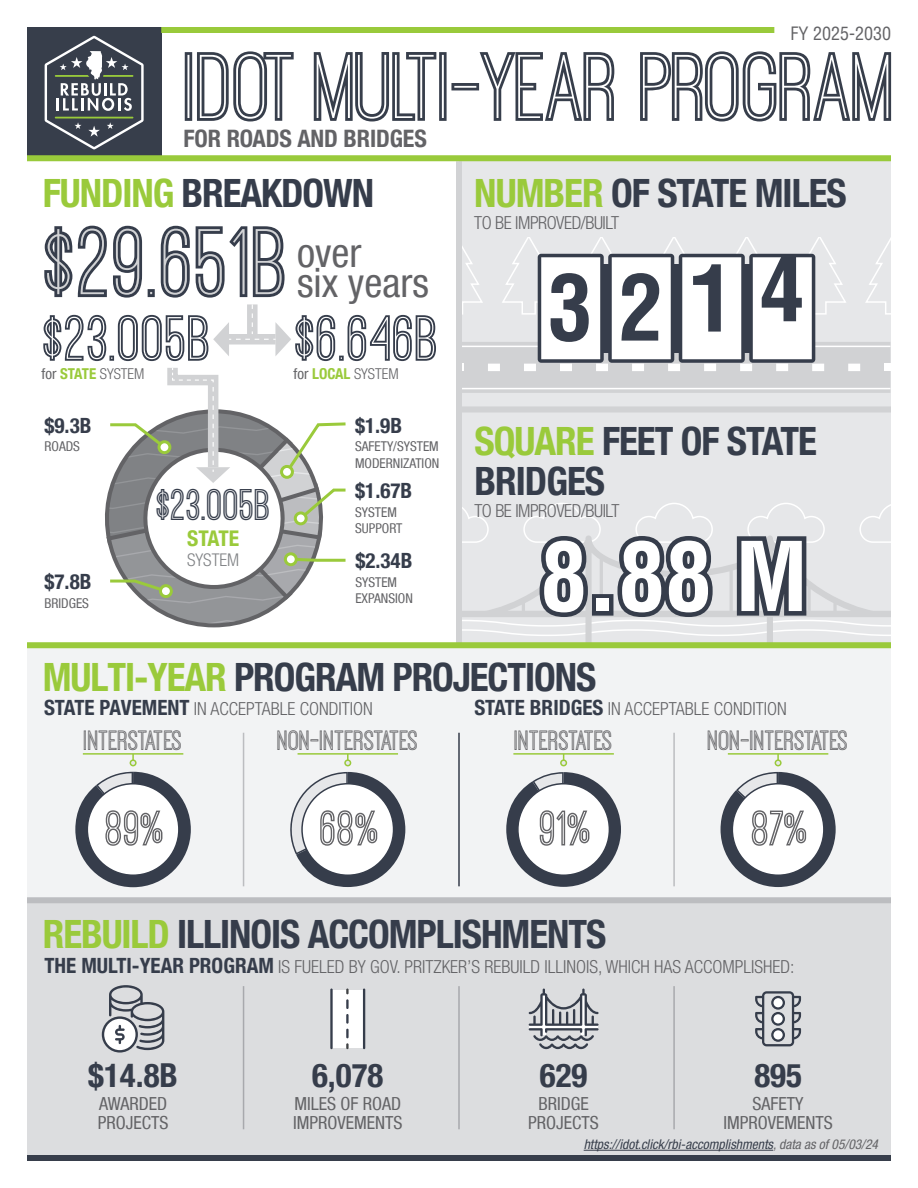
<style>
.page{position:relative;width:918px;height:1188px;background:#fff}
.page>*{position:absolute;margin:0;border:0;box-sizing:border-box;transform-origin:0 0}
.t1{font:102px "Ostrich Sans Inline";letter-spacing:-.025em;color:#373e4b}
.t2{font:700 condensed 93.6px "Helvetica LT Std";color:#fff}
.t3{font:700 condensed 89.7px "Helvetica LT Std";color:#363d4b}
.t4{font:67.5px "Ostrich Sans Inline";color:#363d4b}
.t5{font:51.75px "Ostrich Sans Inline";color:#636366}
.t6{font:45.9px "Ostrich Sans Inline";color:#363d4b}
.t7{font:condensed 40.5px/29.5px "Helvetica Neue LT Com";color:#636366}
.t8{font:700 condensed 39px/40.5px "Helvetica Neue LT Com";letter-spacing:-.025em;color:#363d4b}
.t9{font:700 condensed 33px "Helvetica Neue LT Com";color:#363d4b}
.t10{font:28.95px "Ostrich Sans Inline";letter-spacing:-.005em;color:#636366}
.t11{font:700 condensed 24px "Helvetica Neue LT Com";letter-spacing:-.005em;color:#636366}
.t12{font:700 condensed 21.6px "Helvetica Neue LT Com";letter-spacing:-.025em;color:#9aca3b}
.t13{font:700 condensed 21px "Helvetica Neue LT Com";color:#363d4b}
.t14{font:300 condensed 18px "Helvetica Neue LT Com";color:#636366}
.t15{font:condensed 18px/19.5px "Helvetica Neue LT Com";color:#636366}
.t16{font:300 condensed 18px "Helvetica Neue LT Com";letter-spacing:-.025em;color:#636366}
.t17{font:condensed 18px "Helvetica LT Std";color:#636366}
.t18{font:300 condensed 17.55px "Helvetica Neue LT Com";color:#808285}
.t19{font:300 condensed 15px "Helvetica Neue LT Com";color:#636366}
.t20{font:condensed 13.5px/16.2px "Helvetica Neue LT Com";color:#636366}
.t21{font:italic condensed 13.5px "Helvetica Neue LT Com";color:#373e4b}
.s1{color:#9aca3b}
.s2{font-weight:400}
.s3{font-weight:700;color:#9aca3b}
.s4{font-weight:700;font-size:21px;color:#363d4b}
.s5{color:#636366}
</style>
<div class="page">
<div style="left:27px;top:645px;width:864px;height:272px;background:#f2f3f4"></div>
<div style="left:27px;top:900px;width:864px;height:258px;background:#dcdddf"></div>
<div style="left:460px;top:161px;width:431px;height:484px;background:#e6e7e9"></div>
<div style="left:27px;top:897px;width:864px;height:6px;background:#bcbdc0"></div>
<div style="left:458px;top:342px;width:432px;height:51px;background:#d1d2d4"></div>
<hr style="left:458px;top:388px;width:432px;height:1px;background:#fff">
<svg style="left:462px;top:237px;width:428px;height:134px"></svg>
<div style="left:456px;top:161px;width:6px;height:484px;background:#d1d2d4"></div>
<div style="left:27px;top:642px;width:864px;height:6px;background:#9aca3b"></div>
<hr style="left:298px;top:753px;width:100px;height:2px;background:#9aca3b">
<hr style="left:83px;top:753px;width:100px;height:2px;background:#9aca3b">
<svg style="left:130px;top:754px;width:6px;height:12px"></svg>
<div style="left:130px;top:759px;width:7px;height:7px;border:2px solid #9aca3b;border-radius:50%"></div>
<hr style="left:243px;top:733px;width:1px;height:153px;background:#bcbdc0">
<hr style="left:728px;top:753px;width:100px;height:2px;background:#9aca3b">
<hr style="left:458px;top:733px;width:2px;height:153px;background:#363d4b">
<hr style="left:513px;top:753px;width:101px;height:2px;background:#9aca3b">
<hr style="left:673px;top:733px;width:2px;height:153px;background:#bcbdc0">
<svg style="left:345px;top:754px;width:6px;height:12px"></svg>
<div style="left:344px;top:759px;width:7px;height:7px;border:2px solid #9aca3b;border-radius:50%"></div>
<svg style="left:561px;top:754px;width:5px;height:12px"></svg>
<div style="left:560px;top:759px;width:7px;height:7px;border:2px solid #9aca3b;border-radius:50%"></div>
<svg style="left:775px;top:754px;width:6px;height:12px"></svg>
<div style="left:775px;top:759px;width:7px;height:7px;border:2px solid #9aca3b;border-radius:50%"></div>
<svg style="left:75px;top:772px;width:116px;height:115px"></svg>
<svg style="left:290px;top:772px;width:115px;height:115px"></svg>
<svg style="left:506px;top:772px;width:115px;height:115px"></svg>
<svg style="left:721px;top:772px;width:115px;height:115px"></svg>
<svg style="left:253px;top:226px;width:32px;height:71px"></svg>
<svg style="left:196px;top:226px;width:51px;height:72px"></svg>
<svg style="left:161px;top:226px;width:29px;height:72px"></svg>
<svg style="left:148px;top:289px;width:7px;height:8px"></svg>
<svg style="left:113px;top:226px;width:29px;height:72px"></svg>
<svg style="left:78px;top:226px;width:29px;height:71px"></svg>
<svg style="left:44px;top:226px;width:28px;height:71px"></svg>
<svg style="left:105px;top:304px;width:241px;height:324px"></svg>
<svg style="left:460px;top:503px;width:431px;height:140px"></svg>
<div style="left:459px;top:406px;width:432px;height:6px;background:#d1d2d4"></div>
<hr style="left:243px;top:986px;width:1px;height:143px;background:#a8a9ad">
<hr style="left:458px;top:986px;width:2px;height:143px;background:#a8a9ad">
<hr style="left:673px;top:986px;width:2px;height:143px;background:#a8a9ad">
<svg style="left:529px;top:989px;width:70px;height:60px"></svg>
<div style="left:331px;top:990px;width:33px;height:58px;background:#fff"></div>
<hr style="left:330px;top:989px;width:3px;height:60px;background:#363d4b">
<hr style="left:363px;top:989px;width:2px;height:60px;background:#363d4b">
<svg style="left:346px;top:989px;width:3px;height:60px"></svg>
<svg style="left:102px;top:985px;width:62px;height:68px"></svg>
<svg style="left:755px;top:991px;width:46px;height:55px"></svg>
<div style="left:27px;top:1155px;width:864px;height:6px;background:#373e4b"></div>
<div style="left:27px;top:27px;width:134px;height:128px;background:#373e4b"></div>
<svg style="left:45px;top:36px;width:99px;height:113px"></svg>
<div style="left:27px;top:155px;width:864px;height:6px;background:#99ca3b"></div>
<div style="left:161px;top:27px;width:613px;height:6px;background:#99ca3b"></div>
<hr style="left:584px;top:1150px;width:189px;height:1px;background:#373e4b">
<p class="t17" style="left:791px;top:23px;width:102px">FY 2025-2030</p>
<p class="t1" style="left:184px;top:34px;width:713px">IDOT MULTI-YEAR PROGRAM</p>
<p class="t11" style="left:184px;top:125px;width:245px">FOR ROADS AND BRIDGES</p>
<p class="t8" style="left:43px;top:174px;width:333px"><span class="s1">FUNDING</span> BREAKDOWN</p>
<p class="t4" style="left:42px;top:304px;width:171px">$23.005B</p>
<p class="t19" style="left:42px;top:365px;width:104px"><span class="s2">for</span> <span class="s3">STATE</span> SYSTEM</p>
<p class="t13" style="left:44px;top:413px;width:48px">$9.3B</p>
<p class="t20" style="left:44px;top:438px;width:37px">ROADS</p>
<p class="t13" style="left:44px;top:569px;width:48px">$7.8B</p>
<p class="t20" style="left:45px;top:595px;width:46px">BRIDGES</p>
<p class="t6" style="left:155px;top:482px;width:117px">$23.005B</p>
<p class="t12" style="left:187px;top:525px;width:54px">STATE</p>
<p class="t18" style="left:187px;top:550px;width:54px">SYSTEM</p>
<p class="t7" style="left:297px;top:238px;width:133px">over<br>six years</p>
<p class="t4" style="left:293px;top:304px;width:147px">$6.646B</p>
<p class="t19" style="left:293px;top:365px;width:107px"><span class="s2">for</span> <span class="s3">LOCAL</span> SYSTEM</p>
<p class="t13" style="left:355px;top:413px;width:48px">$1.9B</p>
<p class="t20" style="left:355px;top:438px;width:86px">SAFETY/SYSTEM<br>MODERNIZATION</p>
<p class="t13" style="left:355px;top:478px;width:59px">$1.67B</p>
<p class="t20" style="left:355px;top:504px;width:49px">SYSTEM<br>SUPPORT</p>
<p class="t13" style="left:355px;top:548px;width:59px">$2.34B</p>
<p class="t20" style="left:355px;top:574px;width:59px">SYSTEM<br>EXPANSION</p>
<p class="t8" style="left:474px;top:174px;width:374px"><span class="s1">NUMBER</span> OF STATE MILES</p>
<p class="t16" style="left:474px;top:212px;width:147px">TO BE IMPROVED/BUILT</p>
<p class="t3" style="left:548px;top:247px;width:258px">3214</p>
<p class="t8" style="left:474px;top:421px;width:344px"><span class="s1">SQUARE</span> FEET OF STATE<br>BRIDGES</p>
<p class="t16" style="left:474px;top:500px;width:147px">TO BE IMPROVED/BUILT</p>
<p class="t2" style="left:540px;top:518px;width:269px">8.88 M</p>
<p class="t8" style="left:43px;top:657px;width:555px"><span class="s1">MULTI-YEAR</span> PROGRAM PROJECTIONS</p>
<p class="t14" style="left:44px;top:699px;width:330px"><span class="s4">STATE PAVEMENT</span> IN ACCEPTABLE CONDITION</p>
<p class="t14" style="left:474px;top:699px;width:314px"><span class="s4">STATE BRIDGES</span> IN ACCEPTABLE CONDITION</p>
<p class="t10" style="left:84px;top:725px;width:100px">INTERSTATES</p>
<p class="t10" style="left:277px;top:725px;width:142px">NON-INTERSTATES</p>
<p class="t10" style="left:514px;top:725px;width:100px">INTERSTATES</p>
<p class="t10" style="left:708px;top:725px;width:142px">NON-INTERSTATES</p>
<p class="t5" style="left:106px;top:802px;width:61px">89%</p>
<p class="t5" style="left:320px;top:802px;width:61px">68%</p>
<p class="t5" style="left:540px;top:802px;width:54px">91%</p>
<p class="t5" style="left:752px;top:802px;width:58px">87%</p>
<p class="t8" style="left:43px;top:914px;width:565px"><span class="s1">REBUILD</span> ILLINOIS ACCOMPLISHMENTS</p>
<p class="t14" style="left:45px;top:956px;width:751px"><span class="s4">THE MULTI-YEAR PROGRAM</span> IS FUELED BY GOV. PRITZKER’S REBUILD ILLINOIS, WHICH HAS ACCOMPLISHED:</p>
<p class="t9" style="left:88px;top:1056px;width:91px">$14.8B</p>
<p class="t15" style="left:98px;top:1094px;width:72px">AWARDED<br>PROJECTS</p>
<p class="t9" style="left:312px;top:1056px;width:73px">6,078</p>
<p class="t15" style="left:293px;top:1094px;width:111px">MILES OF ROAD<br>IMPROVEMENTS</p>
<p class="t9" style="left:540px;top:1056px;width:49px">629</p>
<p class="t15" style="left:528px;top:1094px;width:72px;text-align:center">BRIDGE<br>PROJECTS</p>
<p class="t9" style="left:754px;top:1056px;width:49px">895</p>
<p class="t15" style="left:723px;top:1094px;width:111px;text-align:center">SAFETY<br>IMPROVEMENTS</p>
<p class="t21" style="left:584px;top:1137px;width:296px">https://idot.click/rbi-accomplishments<span class="s5">, data as of 05/03/24</span></p>
</div>
